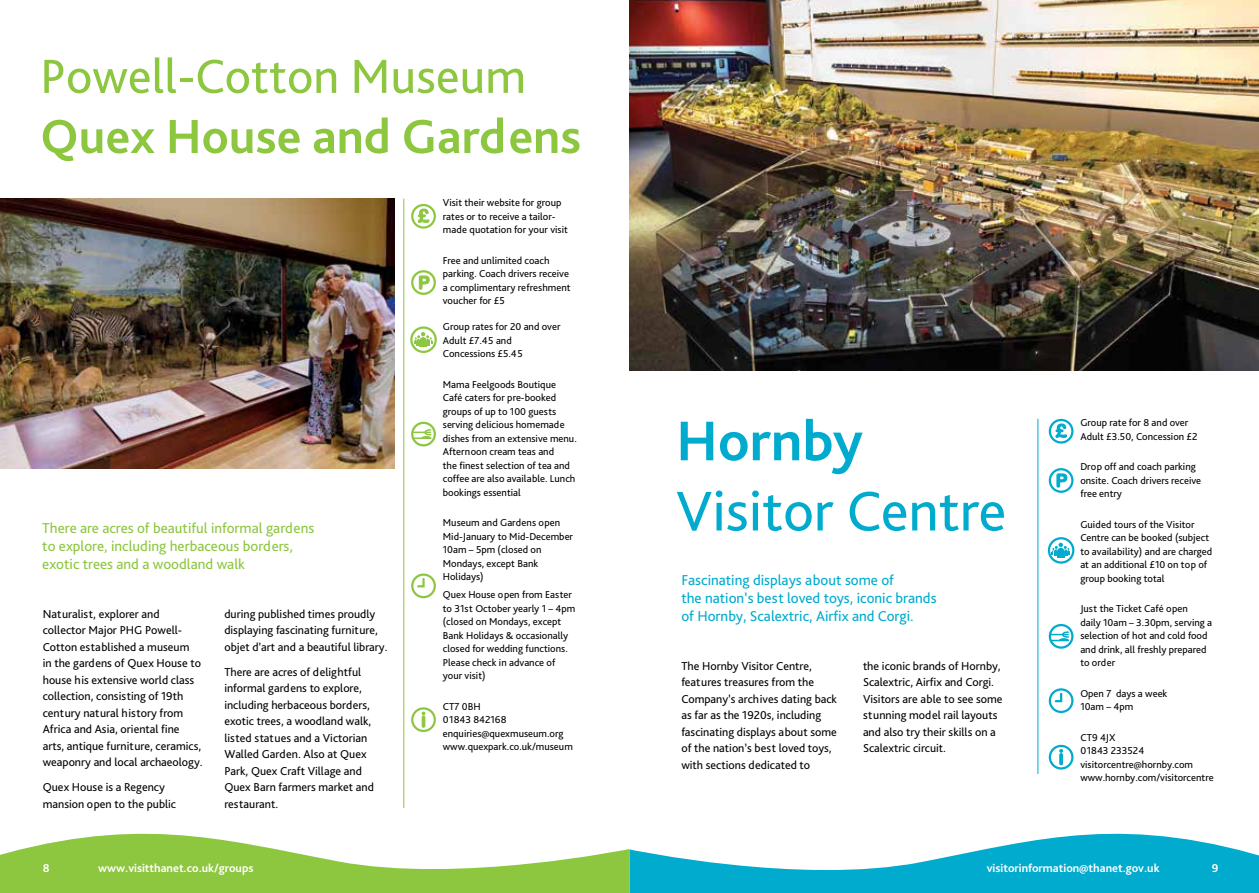
<style>
.page{position:relative;width:1259px;height:893px;background:#fff}
.page>*{position:absolute;margin:0;border:0;box-sizing:border-box;transform-origin:0 0}
.t1{font:58.5px "Bliss Pro";color:#00abcd}
.t2{font:700 58.5px "Bliss Pro";color:#00abcd}
.t3{font:50.1px "Bliss Pro";color:#8dc63f}
.t4{font:700 50.1px "Bliss Pro";color:#8dc63f}
.t5{font:15px/18px "Bliss Pro";color:#8dc63f}
.t6{font:15px/18px "Bliss Pro";color:#00abcd}
.t7{font:12px/16.5px "Bliss Pro";color:#000}
.t8{font:700 12px "Bliss Pro";color:#fff}
.t9{font:10.5px/13.5px "Bliss Pro";color:#000}
</style>
<div class="page">
<svg style="left:629px;top:833px;width:630px;height:60px;fill:#00abcd"></svg>
<svg style="left:0;top:833px;width:629px;height:60px;fill:#8dc63f"></svg>
<img style="left:0;top:199px;width:394px;height:270px">
<hr style="left:403px;top:199px;width:1px;height:609px;background:#8dc63f">
<img style="left:629px;top:0;width:630px;height:370px">
<hr style="left:1037px;top:419px;width:1px;height:355px;background:#00abcd">
<div style="left:416px;top:340px;width:14px;height:7px;background:#8dc63f"></div>
<div style="left:410px;top:326px;width:27px;height:27px;border:2px solid #8dc63f;border-radius:50%"></div>
<svg style="left:414px;top:332px;width:18px;height:12px"></svg>
<div style="left:411px;top:204px;width:25px;height:25px;border:2px solid #8dc63f;border-radius:50%"></div>
<svg style="left:417px;top:208px;width:13px;height:15px"></svg>
<svg style="left:418px;top:275px;width:12px;height:16px"></svg>
<div style="left:411px;top:270px;width:25px;height:25px;border:2px solid #8dc63f;border-radius:50%"></div>
<div style="left:411px;top:707px;width:25px;height:25px;border:2px solid #8dc63f;border-radius:50%"></div>
<svg style="left:422px;top:712px;width:3px;height:16px"></svg>
<div style="left:411px;top:573px;width:25px;height:25px;border:2px solid #8dc63f;border-radius:50%"></div>
<svg style="left:416px;top:577px;width:9px;height:11px"></svg>
<div style="left:411px;top:422px;width:25px;height:24px;border:2px solid #8dc63f;border-radius:50%"></div>
<svg style="left:413px;top:428px;width:19px;height:11px"></svg>
<div style="left:1048px;top:537px;width:26px;height:27px;border:2px solid #00abcd;border-radius:50%"></div>
<div style="left:1057px;top:551px;width:7px;height:7px;background:#00abcd"></div>
<svg style="left:1051px;top:543px;width:19px;height:13px"></svg>
<div style="left:1048px;top:419px;width:25px;height:25px;border:2px solid #00abcd;border-radius:50%"></div>
<svg style="left:1054px;top:423px;width:13px;height:16px"></svg>
<svg style="left:1056px;top:473px;width:12px;height:15px"></svg>
<div style="left:1048px;top:468px;width:25px;height:25px;border:2px solid #00abcd;border-radius:50%"></div>
<div style="left:1048px;top:745px;width:25px;height:25px;border:2px solid #00abcd;border-radius:50%"></div>
<svg style="left:1059px;top:749px;width:4px;height:16px"></svg>
<div style="left:1048px;top:688px;width:25px;height:25px;border:2px solid #00abcd;border-radius:50%"></div>
<svg style="left:1053px;top:692px;width:10px;height:11px"></svg>
<div style="left:1048px;top:624px;width:25px;height:25px;border:2px solid #00abcd;border-radius:50%"></div>
<svg style="left:1050px;top:631px;width:20px;height:10px"></svg>
<h2 class="t3" style="left:40px;top:45px;width:487px">Powell-Cotton Museum</h2>
<h2 class="t4" style="left:40px;top:105px;width:542px">Quex House and Gardens</h2>
<h3 class="t5" style="left:42px;top:518px;width:273px">There are acres of beautiful informal gardens to explore, including herbaceous borders, exotic trees and a woodland walk</h3>
<p class="t7" style="left:43px;top:605px;width:161px">Naturalist, explorer and collector Major PHG Powell-<br>Cotton established a museum<br>in the gardens of Quex House to house his extensive world class collection, consisting of 19th century natural history from<br>Africa and Asia, oriental fine arts, antique furniture, ceramics, weaponry and local archaeology.</p>
<p class="t7" style="left:43px;top:779px;width:135px">Quex House is a Regency mansion open to the public</p>
<p class="t7" style="left:224px;top:605px;width:165px">during published times proudly displaying fascinating furniture, objet d’art and a beautiful library.</p>
<p class="t7" style="left:224px;top:663px;width:151px">There are acres of delightful informal gardens to explore, including herbaceous borders, exotic trees, a woodland walk, listed statues and a Victorian<br>Walled Garden. Also at Quex<br>Park, Quex Craft Village and<br>Quex Barn farmers market and restaurant.</p>
<p class="t9" style="left:443px;top:196px;width:126px">Visit their website for group rates or to receive a tailor&shy;made quotation for your visit</p>
<p class="t9" style="left:443px;top:253px;width:129px">Free and unlimited coach parking. Coach drivers receive a complimentary refreshment voucher for £5</p>
<p class="t9" style="left:443px;top:320px;width:119px">Group rates for 20 and over<br>Adult £7.45 and<br>Concessions £5.45</p>
<p class="t9" style="left:443px;top:377px;width:135px">Mama Feelgoods Boutique<br>Café caters for pre-booked groups of up to 100 guests serving delicious homemade dishes from an extensive menu.<br>Afternoon cream teas and<br>the finest selection of tea and coffee are also available. Lunch bookings essential</p>
<p class="t9" style="left:443px;top:516px;width:132px">Museum and Gardens open<br>Mid-January to Mid-December<br>10am – 5pm (closed on<br>Mondays, except Bank<br>Holidays)</p>
<p class="t9" style="left:443px;top:588px;width:134px">Quex House open from Easter to 31st October yearly 1 – 4pm (closed on Mondays, except<br>Bank Holidays &amp; occasionally closed for wedding functions.<br>Please check in advance of your visit)</p>
<p class="t9" style="left:443px;top:699px;width:131px">CT7 0BH<br>01843 842168 enquiries@quexmuseum.org www.quexpark.co.uk/museum</p>
<h1 class="t2" style="left:676px;top:404px;width:188px">Hornby</h1>
<h1 class="t1" style="left:676px;top:475px;width:332px">Visitor Centre</h1>
<h3 class="t6" style="left:681px;top:570px;width:257px">Fascinating displays about some of<br>the nation’s best loved toys, iconic brands of Hornby, Scalextric, Airfix and Corgi.</h3>
<p class="t7" style="left:681px;top:657px;width:157px">The Hornby Visitor Centre, features treasures from the<br>Company’s archives dating back as far as the 1920s, including fascinating displays about some of the nation’s best loved toys, with sections dedicated to</p>
<p class="t7" style="left:863px;top:657px;width:141px">the iconic brands of Hornby,<br>Scalextric, Airfix and Corgi.<br>Visitors are able to see some stunning model rail layouts and also try their skills on a<br>Scalextric circuit.</p>
<p class="t9" style="left:1080px;top:416px;width:119px">Group rate for 8 and over<br>Adult £3.50, Concession £2</p>
<p class="t9" style="left:1080px;top:460px;width:122px">Drop off and coach parking onsite. Coach drivers receive free entry</p>
<p class="t9" style="left:1080px;top:517px;width:133px">Guided tours of the Visitor<br>Centre can be booked (subject to availability) and are charged at an additional £10 on top of group booking total</p>
<p class="t9" style="left:1080px;top:602px;width:133px">Just the Ticket Café open<br>daily 10am – 3.30pm, serving a selection of hot and cold food and drink, all freshly prepared to order</p>
<p class="t9" style="left:1080px;top:686px;width:89px">Open 7 days a week<br>10am – 4pm</p>
<p class="t9" style="left:1080px;top:730px;width:135px">CT9 4JX<br>01843 233524 visitorcentre@hornby.com www.hornby.com/visitorcentre</p>
<p class="t8" style="left:43px;top:861px;width:8px">8</p>
<p class="t8" style="left:98px;top:861px;width:157px">www.visitthanet.co.uk/groups</p>
<p class="t8" style="left:986px;top:861px;width:174px">visitorinformation@thanet.gov.uk</p>
<p class="t8" style="left:1211px;top:861px;width:8px">9</p>
</div>
